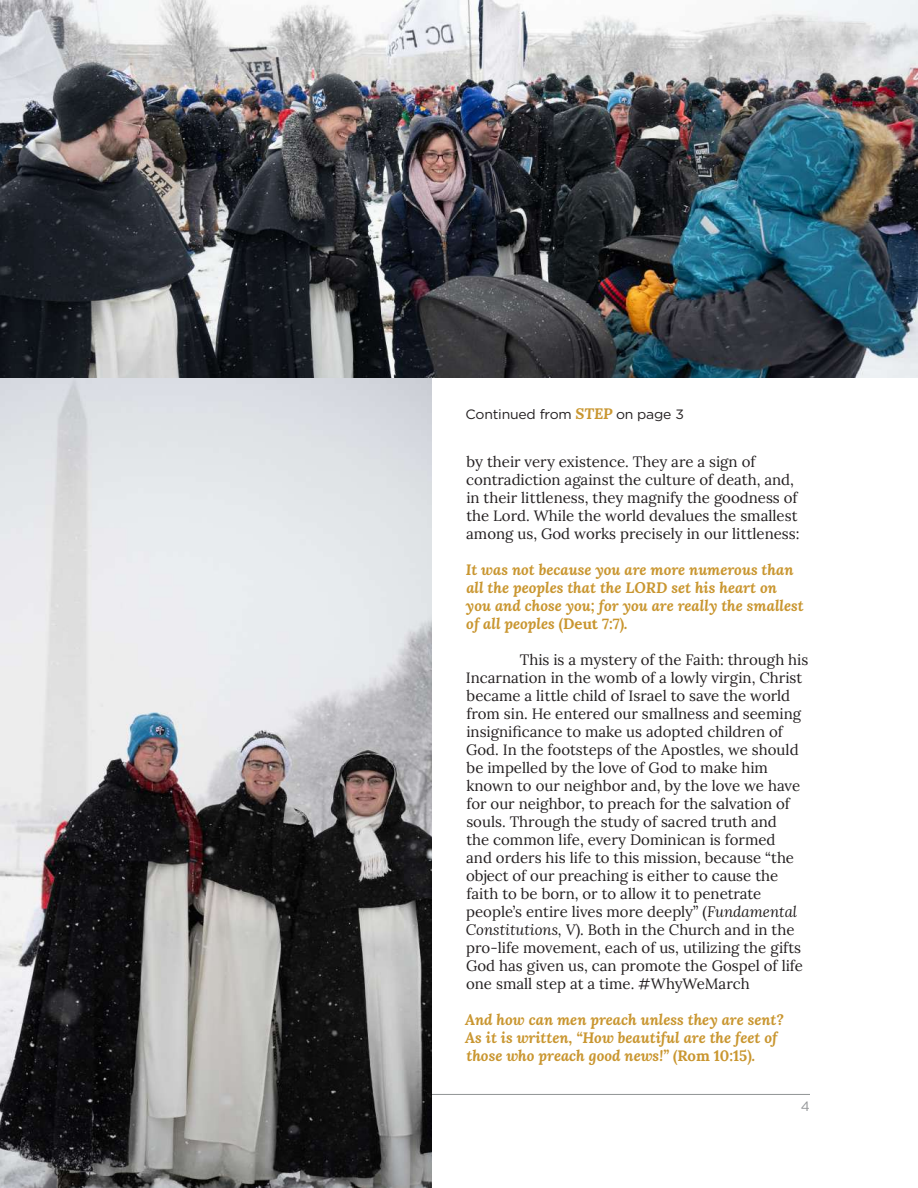
<style>
.page{position:relative;width:918px;height:1188px;background:#fff}
.page>*{position:absolute;margin:0;border:0;box-sizing:border-box;transform-origin:0 0}
.t1{font:15px/18px "Lora";color:#231f20}
.t2{font:italic 700 15px/18px "Lora";color:#c99630}
.t3{font:13.5px "Gotham";letter-spacing:-.015em;color:#231f20;scale:1.04 1}
.t4{font:13.5px "Gotham";color:#949698}
.s1{font-family:"Lora";font-weight:700;font-style:italic;font-size:15px;color:#c99630}
.s2{font-style:normal}
.s3{font-style:italic}
</style>
<div class="page">
<hr style="left:88px;top:1094px;width:722px;height:1px;background:#909394">
<img style="left:0;top:378px;width:432px;height:810px">
<img style="left:0;top:0;width:918px;height:378px">
<p class="t3" style="left:466px;top:405px;width:211px">Continued from <span class="s1">STEP</span> on page 3</p>
<p class="t1" style="left:466px;top:451px;width:335px">by their very existence. They are a sign of contradiction against the culture of death, and, in their littleness, they magnify the goodness of the Lord. While the world devalues the smallest among us, God works precisely in our littleness:</p>
<p class="t2" style="left:466px;top:560px;width:339px">It was not because you are more numerous than all the peoples that the LORD set his heart on you and chose you; for you are really the smallest of all peoples <span class="s2">(Deut 7:7)</span>.</p>
<p class="t1" style="left:466px;top:649px;width:344px;text-indent:54px">This is a mystery of the Faith: through his Incarnation in the womb of a lowly virgin, Christ became a little child of Israel to save the world from sin. He entered our smallness and seeming insignificance to make us adopted children of God. In the footsteps of the Apostles, we should be impelled by the love of God to make him known to our neighbor and, by the love we have for our neighbor, to preach for the salvation of souls. Through the study of sacred truth and<br>the common life, every Dominican is formed<br>and orders his life to this mission, because “the object of our preaching is either to cause the faith to be born, or to allow it to penetrate people’s entire lives more deeply” (<span class="s3">Fundamental Constitutions, V</span>). Both in the Church and in the pro-life movement, each of us, utilizing the gifts God has given us, can promote the Gospel of life one small step at a time. #WhyWeMarch</p>
<p class="t2" style="left:465px;top:1010px;width:320px">And how can men preach unless they are sent?<br>As it is written, “How beautiful are the feet of those who preach good news!” <span class="s2">(Rom 10:15)</span>.</p>
<p class="t4" style="left:801px;top:1098px;width:11px">4</p>
</div>
